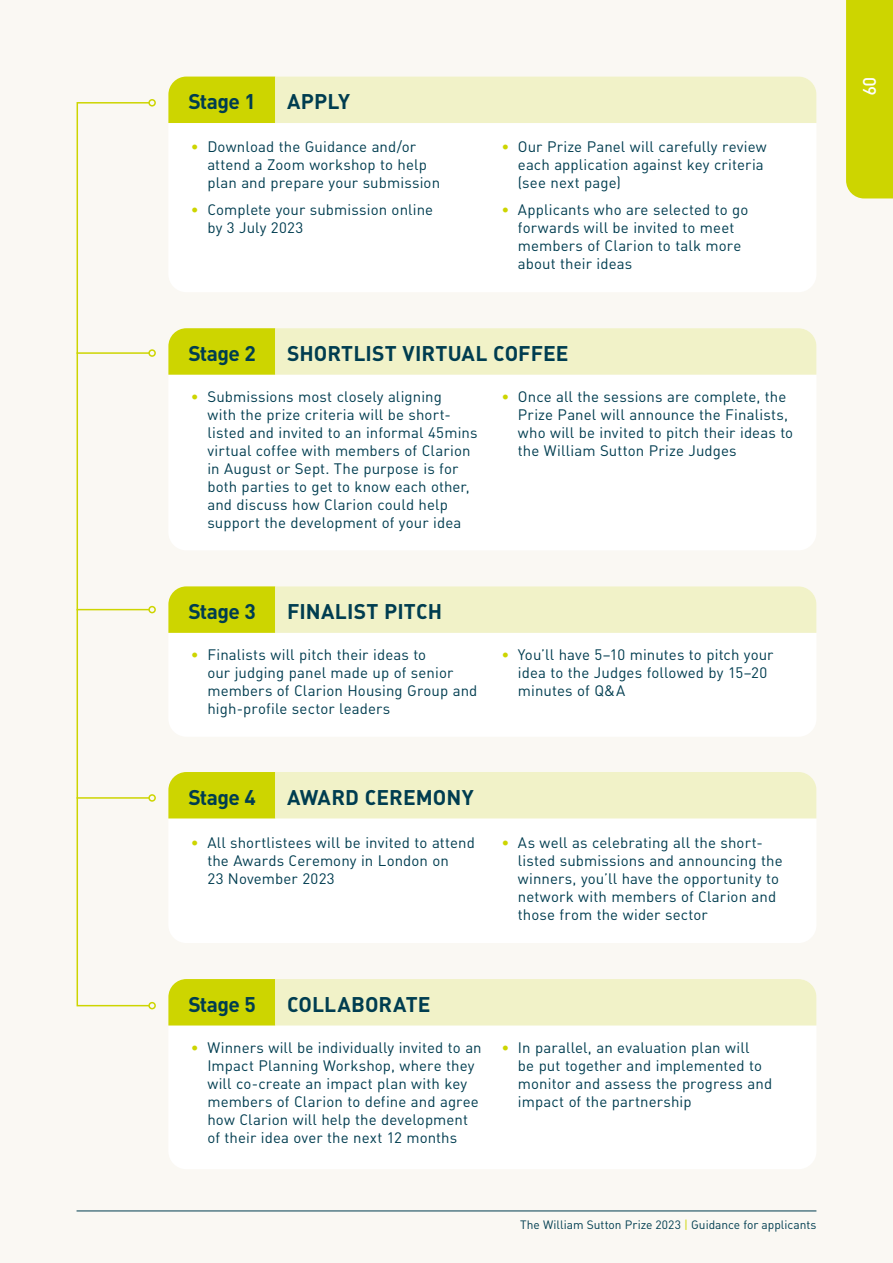
<style>
.page{position:relative;width:893px;height:1263px;background:#faf8f3}
.page>*{position:absolute;margin:0;border:0;box-sizing:border-box;transform-origin:0 0}
.t1{font:700 21px "DIN Pro";color:#003d50}
.t2{font:500 18px "DIN Pro";color:#fff}
.t3{font:15px/18px "DIN Pro";letter-spacing:.01em;color:#003d50}
.t4{font:12px "DIN Pro";color:#003d50}
.s1{color:#cdd500}
</style>
<div class="page">
<div style="left:168px;top:77px;width:648px;height:215px;background:#fff;border-radius:18px"></div>
<div style="left:168px;top:328px;width:648px;height:222px;background:#fff;border-radius:18px"></div>
<div style="left:168px;top:586px;width:648px;height:151px;background:#fff;border-radius:18px"></div>
<div style="left:168px;top:773px;width:648px;height:170px;background:#fff;border-radius:18px"></div>
<div style="left:168px;top:979px;width:648px;height:190px;background:#fff;border-radius:18px"></div>
<svg style="left:168px;top:77px;width:648px;height:46px;background:#ebeda7"></svg>
<svg style="left:168px;top:328px;width:648px;height:47px;background:#ebeda8"></svg>
<svg style="left:168px;top:586px;width:648px;height:47px;background:#ebeda8"></svg>
<svg style="left:168px;top:772px;width:648px;height:46px;background:#ebeda7"></svg>
<svg style="left:168px;top:979px;width:648px;height:46px;background:#ebeda7"></svg>
<div style="left:77px;top:102px;width:73px;height:904px;border:2px solid #cdd500"></div>
<div style="left:148px;top:99px;width:8px;height:8px;border:2px solid #cdd500;border-radius:50%"></div>
<div style="left:148px;top:1002px;width:8px;height:7px;border:2px solid #cdd500;border-radius:50%"></div>
<hr style="left:77px;top:352px;width:72px;height:2px;background:#cdd500">
<div style="left:148px;top:349px;width:8px;height:8px;border:2px solid #cdd500;border-radius:50%"></div>
<hr style="left:77px;top:609px;width:72px;height:1px;background:#cdd500">
<div style="left:148px;top:606px;width:8px;height:7px;border:2px solid #cdd500;border-radius:50%"></div>
<hr style="left:77px;top:797px;width:72px;height:2px;background:#cdd500">
<div style="left:148px;top:794px;width:8px;height:8px;border:2px solid #cdd500;border-radius:50%"></div>
<div style="left:846px;top:0;width:47px;height:198px;background:#cdd500"></div>
<hr style="left:77px;top:1211px;width:739px;height:1px;background:#003d50">
<h1 class="t1" style="left:188px;top:84px;width:69px">Stage 1</h1>
<h1 class="t1" style="left:287px;top:84px;width:65px">APPLY</h1>
<p class="t3" style="left:207px;top:136px;width:234px;text-indent:-16px"><span class="s1">•</span> Download the Guidance and/or attend a Zoom workshop to help plan and prepare your submission</p>
<p class="t3" style="left:207px;top:199px;width:227px;text-indent:-16px"><span class="s1">•</span> Complete your submission online by 3 July 2023</p>
<p class="t3" style="left:518px;top:136px;width:250px;text-indent:-16px"><span class="s1">•</span> Our Prize Panel will carefully review each application against key criteria (see next page)</p>
<p class="t3" style="left:518px;top:199px;width:232px;text-indent:-16px"><span class="s1">•</span> Applicants who are selected to go forwards will be invited to meet members of Clarion to talk more about their ideas</p>
<h1 class="t1" style="left:188px;top:336px;width:69px">Stage 2</h1>
<h1 class="t1" style="left:287px;top:336px;width:283px">SHORTLIST VIRTUAL COFFEE</h1>
<p class="t3" style="left:207px;top:386px;width:272px;text-indent:-16px"><span class="s1">•</span> Submissions most closely aligning<br>with the prize criteria will be short&shy;listed and invited to an informal 45mins virtual coffee with members of Clarion in August or Sept. The purpose is for both parties to get to know each other, and discuss how Clarion could help support the development of your idea</p>
<p class="t3" style="left:518px;top:386px;width:277px;text-indent:-16px"><span class="s1">•</span> Once all the sessions are complete, the Prize Panel will announce the Finalists, who will be invited to pitch their ideas to the William Sutton Prize Judges</p>
<h1 class="t1" style="left:188px;top:594px;width:69px">Stage 3</h1>
<h1 class="t1" style="left:287px;top:594px;width:157px">FINALIST PITCH</h1>
<p class="t3" style="left:207px;top:644px;width:272px;text-indent:-16px"><span class="s1">•</span> Finalists will pitch their ideas to<br>our judging panel made up of senior members of Clarion Housing Group and high-profile sector leaders</p>
<p class="t3" style="left:518px;top:644px;width:257px;text-indent:-16px"><span class="s1">•</span> You’ll have 5–10 minutes to pitch your idea to the Judges followed by 15–20 minutes of Q&amp;A</p>
<h1 class="t1" style="left:188px;top:780px;width:69px">Stage 4</h1>
<h1 class="t1" style="left:287px;top:780px;width:188px">AWARD CEREMONY</h1>
<p class="t3" style="left:207px;top:832px;width:269px;text-indent:-16px"><span class="s1">•</span> All shortlistees will be invited to attend the Awards Ceremony in London on<br>23 November 2023</p>
<p class="t3" style="left:518px;top:832px;width:266px;text-indent:-16px"><span class="s1">•</span> As well as celebrating all the short&shy;listed submissions and announcing the winners, you’ll have the opportunity to network with members of Clarion and those from the wider sector</p>
<h1 class="t1" style="left:188px;top:987px;width:69px">Stage 5</h1>
<h1 class="t1" style="left:287px;top:987px;width:145px">COLLABORATE</h1>
<p class="t3" style="left:207px;top:1036px;width:276px;text-indent:-16px"><span class="s1">•</span> Winners will be individually invited to an Impact Planning Workshop, where they will co-create an impact plan with key members of Clarion to define and agree how Clarion will help the development of their idea over the next 12 months</p>
<p class="t3" style="left:518px;top:1036px;width:256px;text-indent:-16px"><span class="s1">•</span> In parallel, an evaluation plan will<br>be put together and implemented to monitor and assess the progress and impact of the partnership</p>
<p class="t4" style="left:520px;top:1216px;width:298px">The William Sutton Prize 2023 <span class="s1">|</span> Guidance for applicants</p>
<p class="t2" style="left:884px;top:77px;width:21px;rotate:90deg">09</p>
</div>
